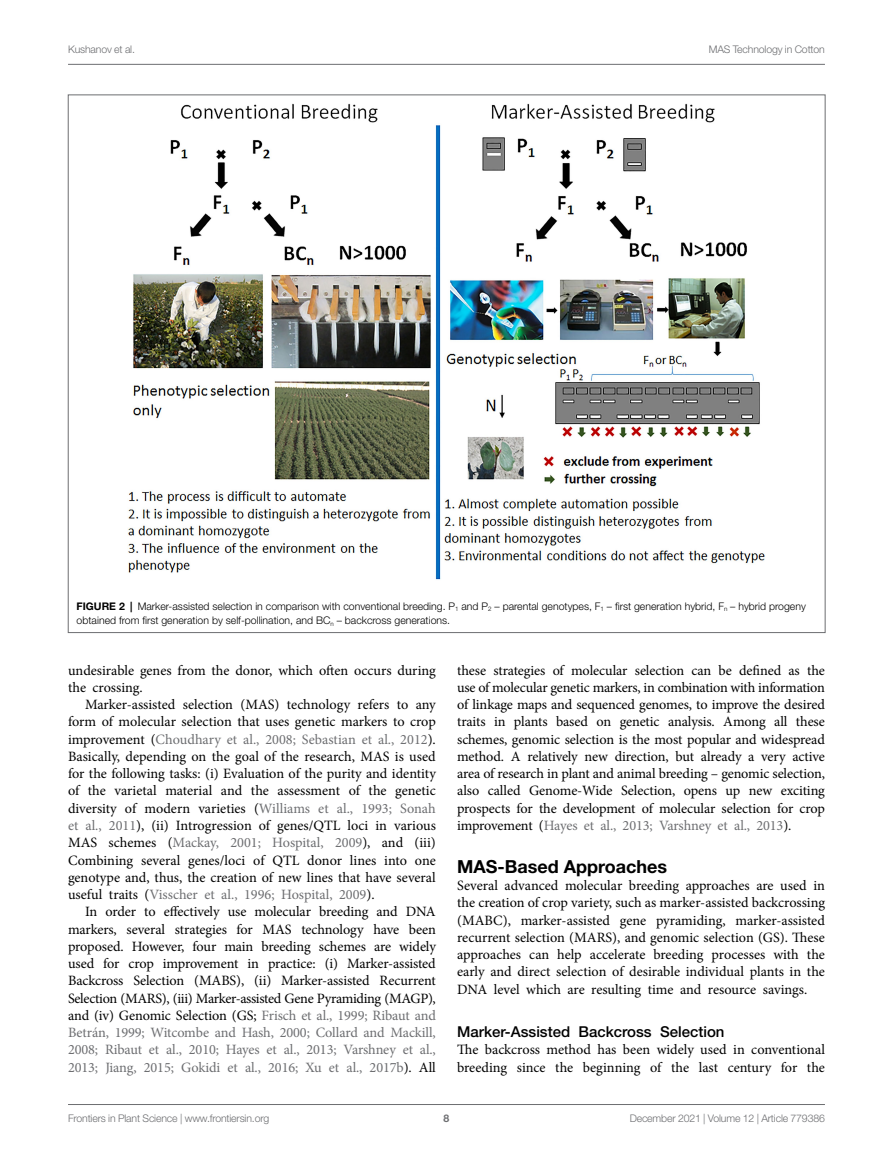
<style>
.page{position:relative;width:893px;height:1170px;background:#fff}
.page>*{position:absolute;margin:0;border:0;box-sizing:border-box;transform-origin:0 0}
.HEAD_2{font:700 18px "Helvetica Neue LT Std";color:#000}
.HEAD_3{font:500 15px "Helvetica Neue LT Std";color:#000}
.TEXT{font:14.25px/17.2px "Minion Pro";letter-spacing:-.01em;color:#000;text-align:justify}
.TEXT_FLUSH{font:14.25px/17.2px "Minion Pro";color:#000;text-align:justify}
.FIG_LEG{font:300 10.5px/14.2px "Helvetica Neue LT Std";color:#000}
.t1{font:300 10.5px "Helvetica Neue LT Std";letter-spacing:-.015em;color:#6d6e71}
.t2{font:700 10.5px "Helvetica Neue LT Std";color:#6d6e71}
.s1{font-weight:700}
.s2{color:#6d6e71}
</style>
<div class="page">
<hr style="left:68px;top:64px;width:757px;height:1px;background:#6d6e71">
<hr style="left:68px;top:1104px;width:757px;height:1px;background:#6d6e71">
<img style="left:128px;top:103px;width:637px;height:477px">
<p class="t1" style="left:68px;top:42px;width:68px">Kushanov et al.</p>
<p class="t1" style="left:709px;top:42px;width:118px">MAS Technology in Cotton</p>
<p class="FIG_LEG" style="left:77px;top:598px;width:731px"><span class="s1">FIGURE 2 |</span> Marker-assisted selection in comparison with conventional breeding. P<sub>1</sub> and P<sub>2</sub> – parental genotypes, F<sub>1</sub> – first generation hybrid, F<sub>n</sub> – hybrid progeny obtained from first generation by self-pollination, and BC<sub>n</sub> – backcross generations.</p>
<p class="TEXT" style="left:68px;top:661px;width:369px">undesirable genes from the donor, which often occurs during the crossing.</p>
<p class="TEXT" style="left:68px;top:696px;width:369px;text-indent:17px">Marker-assisted selection (MAS) technology refers to any form of molecular selection that uses genetic markers to crop improvement (<span class="s2">Choudhary et al., 2008; Sebastian et al., 2012</span>).<br>Basically, depending on the goal of the research, MAS is used for the following tasks: (i) Evaluation of the purity and identity of the varietal material and the assessment of the genetic diversity of modern varieties (<span class="s2">Williams et al., 1993; Sonah et al., 2011</span>), (ii) Introgression of genes/QTL loci in various MAS schemes (<span class="s2">Mackay, 2001; Hospital, 2009</span>), and (iii)<br>Combining several genes/loci of QTL donor lines into one genotype and, thus, the creation of new lines that have several useful traits (<span class="s2">Visscher et al., 1996; Hospital, 2009</span>).</p>
<p class="TEXT" style="left:68px;top:903px;width:369px;text-indent:17px">In order to effectively use molecular breeding and DNA markers, several strategies for MAS technology have been proposed. However, four main breeding schemes are widely used for crop improvement in practice: (i) Marker-assisted Backcross Selection (MABS), (ii) Marker-assisted Recurrent Selection (MARS), (iii) Marker-assisted Gene Pyramiding (MAGP), and (iv) Genomic Selection (GS; <span class="s2">Frisch et al., 1999; Ribaut and Betrán, 1999; Witcombe and Hash, 2000; Collard and Mackill, 2008; Ribaut et al., 2010; Hayes et al., 2013; Varshney et al., 2013; Jiang, 2015; Gokidi et al., 2016; Xu et al., 2017b</span>). All</p>
<p class="TEXT" style="left:457px;top:661px;width:369px">these strategies of molecular selection can be defined as the use of molecular genetic markers, in combination with information of linkage maps and sequenced genomes, to improve the desired traits in plants based on genetic analysis. Among all these schemes, genomic selection is the most popular and widespread method. A relatively new direction, but already a very active area of research in plant and animal breeding – genomic selection, also called Genome-Wide Selection, opens up new exciting prospects for the development of molecular selection for crop improvement (<span class="s2">Hayes et al., 2013; Varshney et al., 2013</span>).</p>
<p class="HEAD_2" style="left:457px;top:855px;width:212px">MAS-Based Approaches</p>
<p class="TEXT_FLUSH" style="left:457px;top:876px;width:369px">Several advanced molecular breeding approaches are used in the creation of crop variety, such as marker-assisted backcrossing (MABC), marker-assisted gene pyramiding, marker-assisted recurrent selection (MARS), and genomic selection (GS). These approaches can help accelerate breeding processes with the early and direct selection of desirable individual plants in the DNA level which are resulting time and resource savings.</p>
<p class="HEAD_3" style="left:457px;top:1022px;width:269px">Marker-Assisted Backcross Selection</p>
<p class="TEXT_FLUSH" style="left:457px;top:1041px;width:369px">The backcross method has been widely used in conventional breeding since the beginning of the last century for the</p>
<p class="t1" style="left:68px;top:1111px;width:203px">Frontiers in Plant Science | www.frontiersin.org</p>
<p class="t2" style="left:444px;top:1111px;width:7px">8</p>
<p class="t1" style="left:630px;top:1111px;width:197px">December 2021 | Volume 12 | Article 779386</p>
</div>
